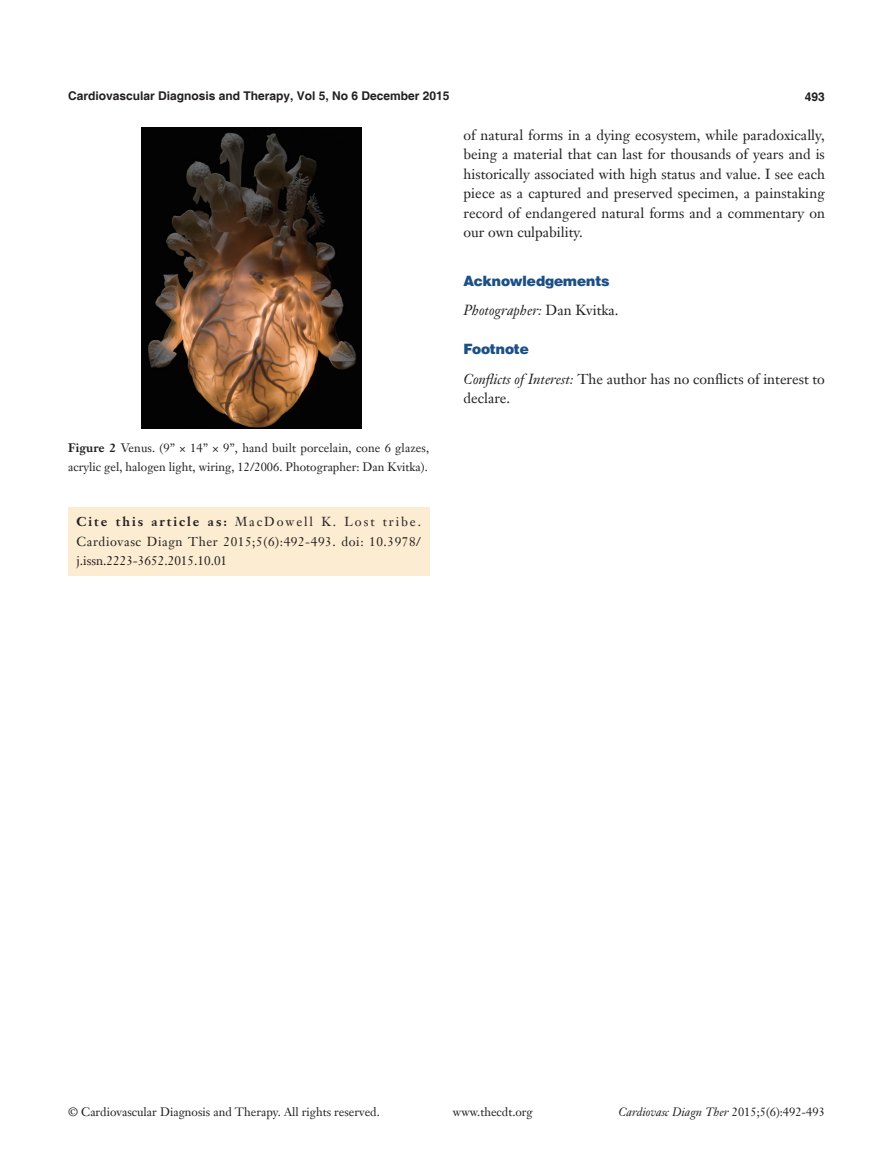
<style>
.page{position:relative;width:893px;height:1170px;background:#fff}
.page>*{position:absolute;margin:0;border:0;box-sizing:border-box;transform-origin:0 0}
.t1{font:14.25px/19.5px "Janson Text LT";color:#231f20;text-align:justify}
.t2{font:italic 14.25px "Janson Text LT";color:#231f20}
.一级标题-6_5{font:900 14.25px "Helvetica";color:#1c5085}
.一级标题正体{font:900 14.25px "Helvetica";color:#1c5085}
.t3{font:12.75px/19.5px "Janson Text LT";letter-spacing:.045em;color:#231f20;text-align:justify}
.t4{font:12px/19.5px "Janson Text LT";color:#231f20}
.t5{font:700 12px "Helvetica";color:#231f20}
.t6{font:italic 12px "Janson Text LT";color:#231f20}
.s1{font-weight:700}
.s2{font-style:normal}
.s3{font-style:italic}
</style>
<div class="page">
<div style="left:68px;top:507px;width:361px;height:68px;background:#fcedd2"></div>
<img style="left:141px;top:128px;width:220px;height:300px">
<p class="t5" style="left:68px;top:88px;width:383px">Cardiovascular Diagnosis and Therapy, Vol 5, No 6 December 2015</p>
<p class="t5" style="left:805px;top:89px;width:22px">493</p>
<p class="t4" style="left:68px;top:437px;width:363px"><span class="s1">Figure 2</span> Venus. (9” × 14” × 9”, hand built porcelain, cone 6 glazes, acrylic gel, halogen light, wiring, 12/2006. Photographer: Dan Kvitka).</p>
<p class="t3" style="left:77px;top:512px;width:346px"><span class="s1">Cite this article as:</span> MacDowell K. Lost tribe.<br>Cardiovasc Diagn Ther 2015;5(6):492-493. doi: 10.3978/ j.issn.2223-3652.2015.10.01</p>
<p class="t1" style="left:463px;top:125px;width:363px">of natural forms in a dying ecosystem, while paradoxically, being a material that can last for thousands of years and is historically associated with high status and value. I see each piece as a captured and preserved specimen, a painstaking record of endangered natural forms and a commentary on our own culpability.</p>
<p class="一级标题-6_5" style="left:463px;top:272px;width:148px">Acknowledgements</p>
<p class="t2" style="left:463px;top:302px;width:157px">Photographer: <span class="s2">Dan Kvitka.</span></p>
<p class="一级标题正体" style="left:463px;top:340px;width:67px">Footnote</p>
<p class="t1" style="left:463px;top:369px;width:363px"><span class="s3">Conflicts of Interest:</span> The author has no conflicts of interest to declare.</p>
<p class="t4" style="left:68px;top:1102px;width:313px">© Cardiovascular Diagnosis and Therapy. All rights reserved.</p>
<p class="t4" style="left:453px;top:1102px;width:81px">www.thecdt.org</p>
<p class="t6" style="left:618px;top:1104px;width:208px">Cardiovasc Diagn Ther <span class="s2">2015;5(6):492-493</span></p>
</div>
